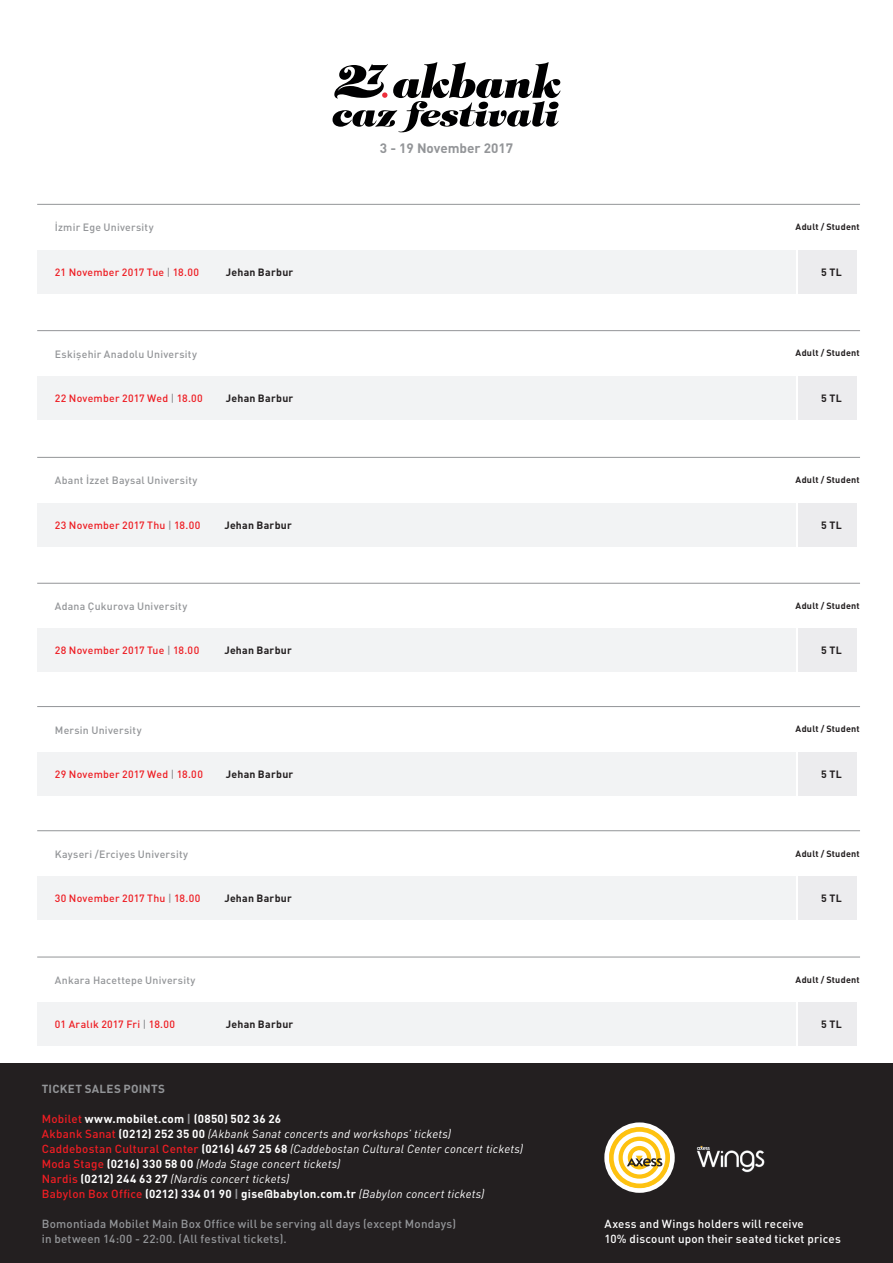
<style>
.page{position:relative;width:893px;height:1263px;background:#fff}
.page>*{position:absolute;margin:0;border:0;box-sizing:border-box;transform-origin:0 0}
.t1{font:700 13.5px "DIN Pro";color:#939598}
.t2{font:italic 11.55px/15px "DIN";letter-spacing:.015em;color:#fff}
.t3{font:700 11.55px "DIN Pro";letter-spacing:.02em;color:#fff}
.t4{font:500 11.55px/15px "DIN Pro";letter-spacing:.02em;color:#939598}
.t5{font:500 11.55px/15px "DIN Pro";letter-spacing:.02em;color:#fff}
.t6{font:700 11.55px "DIN Pro";letter-spacing:.025em;color:#939598}
.t7{font:500 10.5px "DIN Pro";letter-spacing:.02em;color:#939598}
.t8{font:500 10.5px "DIN Pro";letter-spacing:.02em;color:#ee1d23}
.t9{font:700 10.5px "DIN Pro";letter-spacing:.02em;color:#231f20}
.t10{font:700 9px "DIN Pro";letter-spacing:.025em;color:#231f20}
.s1{color:#939598}
.s2{font-weight:500;color:#ee1d23}
.s3{font-family:"DIN Pro";font-weight:500;font-style:normal;color:#ee1d23}
.s4{font-family:"DIN Pro";font-weight:700;font-style:normal}
.s5{font-family:"DIN";font-weight:400;font-style:italic}
</style>
<div class="page">
<div style="left:37px;top:250px;width:759px;height:43px;background:#f2f3f4"></div>
<div style="left:37px;top:376px;width:759px;height:43px;background:#f2f3f4"></div>
<div style="left:37px;top:503px;width:759px;height:43px;background:#f2f3f4"></div>
<div style="left:37px;top:629px;width:759px;height:43px;background:#f2f3f4"></div>
<div style="left:37px;top:752px;width:759px;height:43px;background:#f2f3f4"></div>
<div style="left:37px;top:876px;width:759px;height:43px;background:#f2f3f4"></div>
<div style="left:37px;top:1003px;width:759px;height:43px;background:#f2f3f4"></div>
<div style="left:798px;top:250px;width:59px;height:43px;background:#ececee"></div>
<div style="left:798px;top:376px;width:59px;height:43px;background:#ececee"></div>
<div style="left:798px;top:503px;width:59px;height:43px;background:#ececee"></div>
<div style="left:798px;top:629px;width:59px;height:43px;background:#ececee"></div>
<div style="left:798px;top:752px;width:59px;height:43px;background:#ececee"></div>
<div style="left:798px;top:876px;width:59px;height:43px;background:#ececee"></div>
<div style="left:798px;top:1003px;width:59px;height:43px;background:#ececee"></div>
<hr style="left:37px;top:204px;width:823px;height:1px;background:#939598">
<hr style="left:37px;top:330px;width:823px;height:1px;background:#939598">
<hr style="left:37px;top:457px;width:823px;height:1px;background:#939598">
<hr style="left:37px;top:583px;width:823px;height:1px;background:#939598">
<hr style="left:37px;top:706px;width:823px;height:1px;background:#939598">
<hr style="left:37px;top:830px;width:823px;height:1px;background:#939598">
<hr style="left:37px;top:957px;width:823px;height:1px;background:#939598">
<svg style="left:333px;top:62px;width:227px;height:70px"></svg>
<div style="left:0;top:1064px;width:893px;height:199px;background:#231f20"></div>
<svg style="left:604px;top:1122px;width:71px;height:71px"></svg>
<svg style="left:609px;top:1127px;width:61px;height:61px;background:#e5cc82"></svg>
<img style="left:696px;top:1145px;width:69px;height:28px">
<p class="t1" style="left:380px;top:139px;width:135px">3 - 19 November 2017</p>
<p class="t7" style="left:55px;top:220px;width:100px">İzmir Ege University</p>
<p class="t10" style="left:796px;top:221px;width:66px">Adult / Student</p>
<p class="t8" style="left:55px;top:265px;width:146px">21 November 2017 Tue <span class="s1">|</span> 18.00</p>
<p class="t9" style="left:226px;top:265px;width:69px">Jehan Barbur</p>
<p class="t9" style="left:821px;top:265px;width:22px">5 TL</p>
<p class="t7" style="left:55px;top:347px;width:144px">Eskişehir Anadolu University</p>
<p class="t10" style="left:796px;top:347px;width:66px">Adult / Student</p>
<p class="t8" style="left:55px;top:391px;width:150px">22 November 2017 Wed <span class="s1">|</span> 18.00</p>
<p class="t9" style="left:226px;top:391px;width:69px">Jehan Barbur</p>
<p class="t9" style="left:821px;top:391px;width:22px">5 TL</p>
<p class="t7" style="left:55px;top:473px;width:144px">Abant İzzet Baysal University</p>
<p class="t10" style="left:796px;top:474px;width:66px">Adult / Student</p>
<p class="t8" style="left:55px;top:518px;width:147px">23 November 2017 Thu <span class="s1">|</span> 18.00</p>
<p class="t9" style="left:224px;top:518px;width:69px">Jehan Barbur</p>
<p class="t9" style="left:821px;top:518px;width:22px">5 TL</p>
<p class="t7" style="left:55px;top:599px;width:134px">Adana Çukurova University</p>
<p class="t10" style="left:796px;top:600px;width:66px">Adult / Student</p>
<p class="t8" style="left:55px;top:643px;width:146px">28 November 2017 Tue <span class="s1">|</span> 18.00</p>
<p class="t9" style="left:224px;top:643px;width:69px">Jehan Barbur</p>
<p class="t9" style="left:821px;top:643px;width:22px">5 TL</p>
<p class="t7" style="left:55px;top:722px;width:88px">Mersin University</p>
<p class="t10" style="left:796px;top:723px;width:66px">Adult / Student</p>
<p class="t8" style="left:55px;top:767px;width:150px">29 November 2017 Wed <span class="s1">|</span> 18.00</p>
<p class="t9" style="left:226px;top:767px;width:69px">Jehan Barbur</p>
<p class="t9" style="left:821px;top:767px;width:22px">5 TL</p>
<p class="t7" style="left:55px;top:847px;width:135px">Kayseri /Erciyes University</p>
<p class="t10" style="left:796px;top:847px;width:66px">Adult / Student</p>
<p class="t8" style="left:55px;top:891px;width:147px">30 November 2017 Thu <span class="s1">|</span> 18.00</p>
<p class="t9" style="left:224px;top:891px;width:69px">Jehan Barbur</p>
<p class="t9" style="left:821px;top:891px;width:22px">5 TL</p>
<p class="t7" style="left:55px;top:973px;width:142px">Ankara Hacettepe University</p>
<p class="t10" style="left:796px;top:973px;width:66px">Adult / Student</p>
<p class="t8" style="left:55px;top:1017px;width:122px">01 Aralık 2017 Fri <span class="s1">|</span> 18.00</p>
<p class="t9" style="left:226px;top:1017px;width:69px">Jehan Barbur</p>
<p class="t9" style="left:821px;top:1017px;width:22px">5 TL</p>
<p class="t6" style="left:42px;top:1081px;width:125px">TICKET SALES POINTS</p>
<p class="t3" style="left:42px;top:1111px;width:241px"><span class="s2">Mobilet</span> www.mobilet.com <span class="s1">|</span> (0850) 502 36 26</p>
<p class="t2" style="left:42px;top:1126px;width:483px"><span class="s3">Akbank Sanat</span> <span class="s4">(0212) 252 35 00</span> (Akbank Sanat concerts and workshops’ tickets)<br><span class="s3">Caddebostan Cultural Center</span> <span class="s4">(0216) 467 25 68</span> (Caddebostan Cultural Center concert tickets)<br><span class="s3">Moda Stage</span> <span class="s4">(0216) 330 58 00</span> (Moda Stage concert tickets)<br><span class="s3">Nardis</span> <span class="s4">(0212) 244 63 27</span> (Nardis concert tickets)</p>
<p class="t3" style="left:42px;top:1186px;width:444px"><span class="s2">Babylon Box Office</span> (0212) 334 01 90 <span class="s1">|</span> gise@babylon.com.tr <span class="s5">(Babylon concert tickets)</span></p>
<p class="t4" style="left:42px;top:1216px;width:416px">Bomontiada Mobilet Main Box Office will be serving all days (except Mondays) in between 14:00 - 22:00. (All festival tickets).</p>
<p class="t5" style="left:604px;top:1216px;width:238px">Axess and Wings holders will receive<br>10% discount upon their seated ticket prices</p>
</div>
